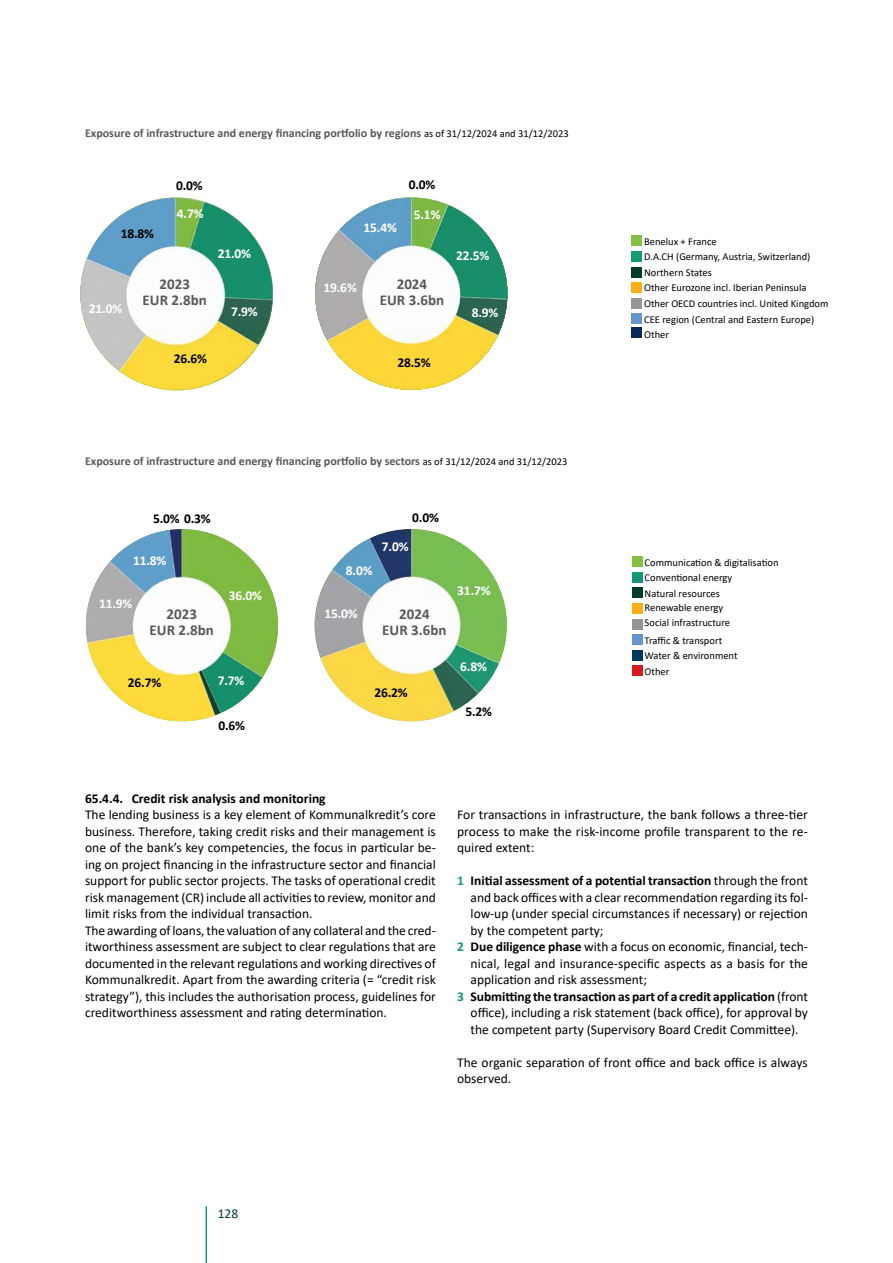
<style>
.page{position:relative;width:893px;height:1263px;background:#fff}
.page>*{position:absolute;margin:0;border:0;box-sizing:border-box;transform-origin:0 0}
.t1{font:700 15px/16px "Calibri";color:#58595b;text-align:center}
.t2{font:13.5px/16.5px "Calibri";color:#000;text-align:justify}
.t3{font:700 13.5px "Calibri";letter-spacing:-.01em;color:#fff}
.t4{font:700 13.5px "Calibri";color:#000}
.t5{font:13.5px "Calibri";color:#043c2b}
.t6{font:700 12px "Calibri";color:#58595b}
.t7{font:10.5px/15.6px "Calibri";color:#000}
.s1{font-weight:400;font-size:10.5px;color:#000}
.s2{font-weight:700;color:#139a74}
.s3{font-weight:700;color:#fff}
.s4{font-weight:700}
</style>
<div class="page">
<img style="left:86px;top:529px;width:192px;height:192px;border-radius:96px">
<img style="left:315px;top:529px;width:192px;height:192px;border-radius:96px">
<div style="left:631px;top:235px;width:11px;height:11px;background:#86c042"></div>
<div style="left:631px;top:251px;width:11px;height:11px;background:#139a74"></div>
<div style="left:631px;top:267px;width:11px;height:10px;background:#043c2b"></div>
<div style="left:631px;top:282px;width:11px;height:11px;background:#fcaf17"></div>
<div style="left:631px;top:298px;width:11px;height:11px;background:#939598"></div>
<div style="left:631px;top:313px;width:11px;height:11px;background:#6595cf"></div>
<div style="left:631px;top:328px;width:11px;height:10px;background:#0a2958"></div>
<div style="left:632px;top:556px;width:10px;height:11px;background:#86c042"></div>
<div style="left:632px;top:572px;width:10px;height:11px;background:#139a74"></div>
<div style="left:632px;top:588px;width:10px;height:10px;background:#043c2b"></div>
<div style="left:632px;top:603px;width:10px;height:11px;background:#fcaf17"></div>
<div style="left:632px;top:619px;width:10px;height:10px;background:#939598"></div>
<div style="left:632px;top:634px;width:10px;height:11px;background:#6595cf"></div>
<div style="left:632px;top:650px;width:10px;height:11px;background:#003a61"></div>
<div style="left:632px;top:666px;width:10px;height:10px;background:#d71920"></div>
<img style="left:80px;top:198px;width:193px;height:192px;border-radius:96px">
<img style="left:315px;top:198px;width:192px;height:192px;border-radius:96px">
<hr style="left:206px;top:1206px;width:1px;height:57px;background:#139a74">
<p class="t6" style="left:85px;top:124px;width:485px">Exposure of infrastructure and energy financing portfolio by regions <span class="s1">as of 31/12/2024 and 31/12/2023</span></p>
<p class="t4" style="left:121px;top:224px;width:35px">18.8%</p>
<p class="t4" style="left:176px;top:176px;width:28px">0.0%</p>
<p class="t3" style="left:177px;top:204px;width:28px">4.7%</p>
<p class="t3" style="left:218px;top:244px;width:35px">21.0%</p>
<p class="t3" style="left:363px;top:218px;width:35px">15.4%</p>
<p class="t3" style="left:372px;top:218px;width:18px">3,0</p>
<p class="t4" style="left:409px;top:175px;width:28px">0.0%</p>
<p class="t3" style="left:414px;top:205px;width:28px">5.1%</p>
<p class="t3" style="left:415px;top:205px;width:18px">6,6</p>
<p class="t3" style="left:89px;top:299px;width:35px">21.0%</p>
<p class="t1" style="left:143px;top:275px;width:66px">2023<br>EUR 2.8bn</p>
<p class="t1" style="left:380px;top:275px;width:66px">2024<br>EUR 3.6bn</p>
<p class="t3" style="left:323px;top:278px;width:35px">19.6%</p>
<p class="t3" style="left:337px;top:278px;width:12px">,8</p>
<p class="t1" style="left:365px;top:287px;width:32px">2022</p>
<p class="t3" style="left:231px;top:302px;width:28px">7.9%</p>
<p class="t3" style="left:456px;top:246px;width:35px">22.5%</p>
<p class="t3" style="left:456px;top:246px;width:25px">19,7</p>
<p class="t3" style="left:472px;top:303px;width:28px">8.9%</p>
<p class="t3" style="left:472px;top:303px;width:12px">6,</p>
<p class="t4" style="left:174px;top:349px;width:35px">26.6%</p>
<p class="t4" style="left:397px;top:353px;width:35px">28.5%</p>
<p class="t6" style="left:85px;top:453px;width:484px">Exposure of infrastructure and energy financing portfolio by sectors <span class="s1">as of 31/12/2024 and 31/12/2023</span></p>
<p class="t4" style="left:153px;top:509px;width:59px">5.0% 0.3%</p>
<p class="t3" style="left:133px;top:551px;width:35px">11.8%</p>
<p class="t3" style="left:346px;top:561px;width:28px">8.0%</p>
<p class="t4" style="left:412px;top:508px;width:28px">0.0%</p>
<p class="t3" style="left:382px;top:537px;width:28px">7.0%</p>
<p class="t3" style="left:99px;top:594px;width:35px">11.9%</p>
<p class="t3" style="left:229px;top:586px;width:35px">36.0%</p>
<p class="t3" style="left:324px;top:604px;width:35px">15.0%</p>
<p class="t1" style="left:150px;top:605px;width:66px">2023<br>EUR 2.8bn</p>
<p class="t1" style="left:382px;top:605px;width:66px">2024<br>EUR 3.6bn</p>
<p class="t4" style="left:128px;top:673px;width:35px">26.7%</p>
<p class="t3" style="left:218px;top:671px;width:28px">7.7%</p>
<p class="t4" style="left:218px;top:715px;width:28px">0.6%</p>
<p class="t4" style="left:374px;top:683px;width:35px">26.2%</p>
<p class="t3" style="left:457px;top:581px;width:35px">31.7%</p>
<p class="t3" style="left:460px;top:657px;width:28px">6.8%</p>
<p class="t4" style="left:465px;top:702px;width:28px">5.2%</p>
<p class="t7" style="left:644px;top:233px;width:186px">Benelux + France<br>D.A.CH (Germany, Austria, Switzerland)<br>Northern States<br>Other Eurozone incl. Iberian Peninsula<br>Other OECD countries incl. United Kingdom<br>CEE region (Central and Eastern Europe)<br>Other</p>
<p class="t7" style="left:645px;top:554px;width:135px">Communication &amp; digitalisation<br>Conventional energy<br>Natural resources</p>
<p class="t7" style="left:645px;top:599px;width:87px">Renewable energy<br>Social infrastructure</p>
<p class="t7" style="left:645px;top:632px;width:94px">Traffic &amp; transport<br>Water &amp; environment<br>Other</p>
<p class="t4" style="left:85px;top:789px;width:242px">65.4.4. Credit risk analysis and monitoring</p>
<p class="t2" style="left:85px;top:806px;width:352px;text-align:left">The lending business is a key element of Kommunalkredit’s core business. Therefore, taking credit risks and their management is one of the bank’s key competencies, the focus in particular be&shy;ing on project financing in the infrastructure sector and financial support for public sector projects. The tasks of operational credit risk management (CR) include all activities to review, monitor and limit risks from the individual transaction.<br>The awarding of loans, the valuation of any collateral and the cred&shy;itworthiness assessment are subject to clear regulations that are documented in the relevant regulations and working directives of Kommunalkredit. Apart from the awarding criteria (= “credit risk strategy”), this includes the authorisation process, guidelines for creditworthiness assessment and rating determination.</p>
<p class="t2" style="left:457px;top:806px;width:352px">For transactions in infrastructure, the bank follows a three-tier process to make the risk-income profile transparent to the re&shy;quired extent:</p>
<p class="t2" style="left:471px;top:872px;width:339px;text-indent:-14px"><span class="s2">1</span><span class="s3">.</span> <span class="s4">Initial assessment of a potential transaction</span> through the front and back offices with a clear recommendation regarding its fol&shy;low-up (under special circumstances if necessary) or rejection by the competent party;</p>
<p class="t2" style="left:471px;top:938px;width:339px;text-indent:-14px"><span class="s2">2</span><span class="s3">.</span> <span class="s4">Due diligence phase</span> with a focus on economic, financial, tech&shy;nical, legal and insurance-specific aspects as a basis for the application and risk assessment;</p>
<p class="t2" style="left:471px;top:988px;width:339px;text-indent:-14px"><span class="s2">3</span><span class="s3">.</span> <span class="s4">Submitting the transaction as part of a credit application</span> (front office), including a risk statement (back office), for approval by the competent party (Supervisory Board Credit Committee).</p>
<p class="t2" style="left:457px;top:1054px;width:352px">The organic separation of front office and back office is always observed.</p>
<p class="t5" style="left:218px;top:1204px;width:22px">128</p>
</div>
